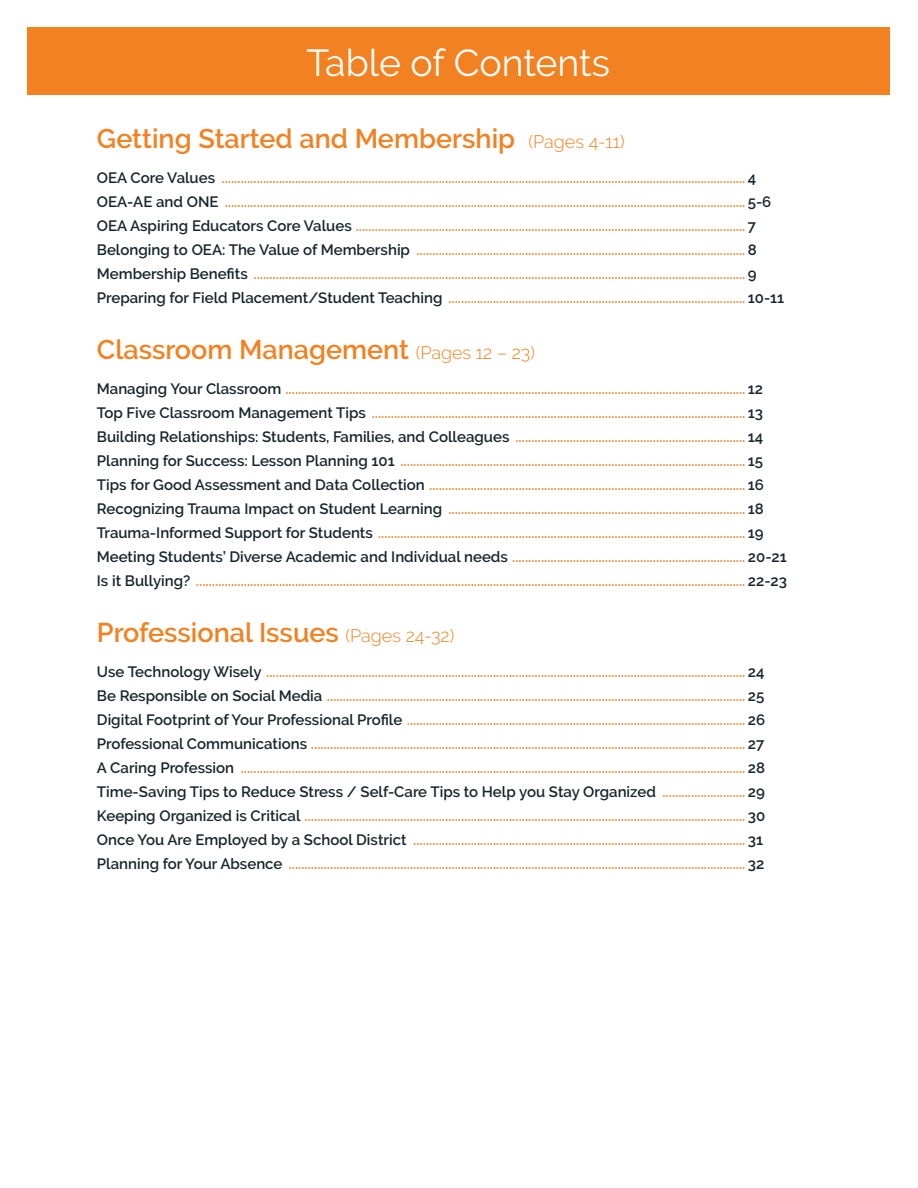
<style>
.page{position:relative;width:918px;height:1188px;background:#fff}
.page>*{position:absolute;margin:0;border:0;box-sizing:border-box;transform-origin:0 0}
.t1{font:37.5px "Raleway";color:#fff}
.t2{font:600 27px "Raleway";color:#f18121}
.t3{font:600 15px/24px "Raleway";color:#f18121}
.s1{font-weight:300;font-size:18px}
.s2{color:#17252c}
</style>
<div class="page">
<div style="left:28px;top:28px;width:862px;height:67px;background:#f18121"></div>
<h1 class="t1" style="left:307px;top:41px;width:305px">Table of Contents</h1>
<h2 class="t2" style="left:97px;top:123px;width:529px">Getting Started and Membership <span class="s1">(Pages 4-11)</span></h2>
<p class="t3" style="left:97px;top:165px;width:689px"><span class="s2">OEA Core Values</span> .................................................................................................................................................................... <span class="s2">4<br>OEA-AE and ONE</span> ................................................................................................................................................................... <span class="s2">5-6<br>OEA Aspiring Educators Core Values</span> .......................................................................................................................... <span class="s2">7<br>Belonging to OEA: The Value of Membership</span> ....................................................................................................... <span class="s2">8<br>Membership Benefits</span> .......................................................................................................................................................... <span class="s2">9<br>Preparing for Field Placement/Student Teaching</span> ............................................................................................. <span class="s2">10-11</span></p>
<h2 class="t2" style="left:97px;top:334px;width:440px">Classroom Management <span class="s1">(Pages 12 – 23)</span></h2>
<p class="t3" style="left:97px;top:377px;width:692px"><span class="s2">Managing Your Classroom</span> ................................................................................................................................................ <span class="s2">12<br>Top Five Classroom Management Tips</span> ..................................................................................................................... <span class="s2">13<br>Building Relationships: Students, Families, and Colleagues</span> ........................................................................ <span class="s2">14<br>Planning for Success: Lesson Planning 101</span> ............................................................................................................ <span class="s2">15<br>Tips for Good Assessment and Data Collection</span> ................................................................................................... <span class="s2">16<br>Recognizing Trauma Impact on Student Learning</span> ............................................................................................. <span class="s2">18<br>Trauma-Informed Support for Students</span> ................................................................................................................... <span class="s2">19<br>Meeting Students’ Diverse Academic and Individual needs</span> ......................................................................... <span class="s2">20-21<br>Is it Bullying?</span> ............................................................................................................................................................................ <span class="s2">22-23</span></p>
<h2 class="t2" style="left:97px;top:617px;width:359px">Professional Issues <span class="s1">(Pages 24-32)</span></h2>
<p class="t3" style="left:97px;top:660px;width:670px"><span class="s2">Use Technology Wisely</span> ...................................................................................................................................................... <span class="s2">24<br>Be Responsible on Social Media</span> ................................................................................................................................... <span class="s2">25<br>Digital Footprint of Your Professional Profile</span> .......................................................................................................... <span class="s2">26<br>Professional Communications</span> ........................................................................................................................................ <span class="s2">27<br>A Caring Profession</span> .............................................................................................................................................................. <span class="s2">28<br>Time-Saving Tips to Reduce Stress / Self-Care Tips to Help you Stay Organized</span> .......................... <span class="s2">29<br>Keeping Organized is Critical</span> .......................................................................................................................................... <span class="s2">30<br>Once You Are Employed by a School District</span> ........................................................................................................ <span class="s2">31<br>Planning for Your Absence</span> ............................................................................................................................................... <span class="s2">32</span></p>
</div>
